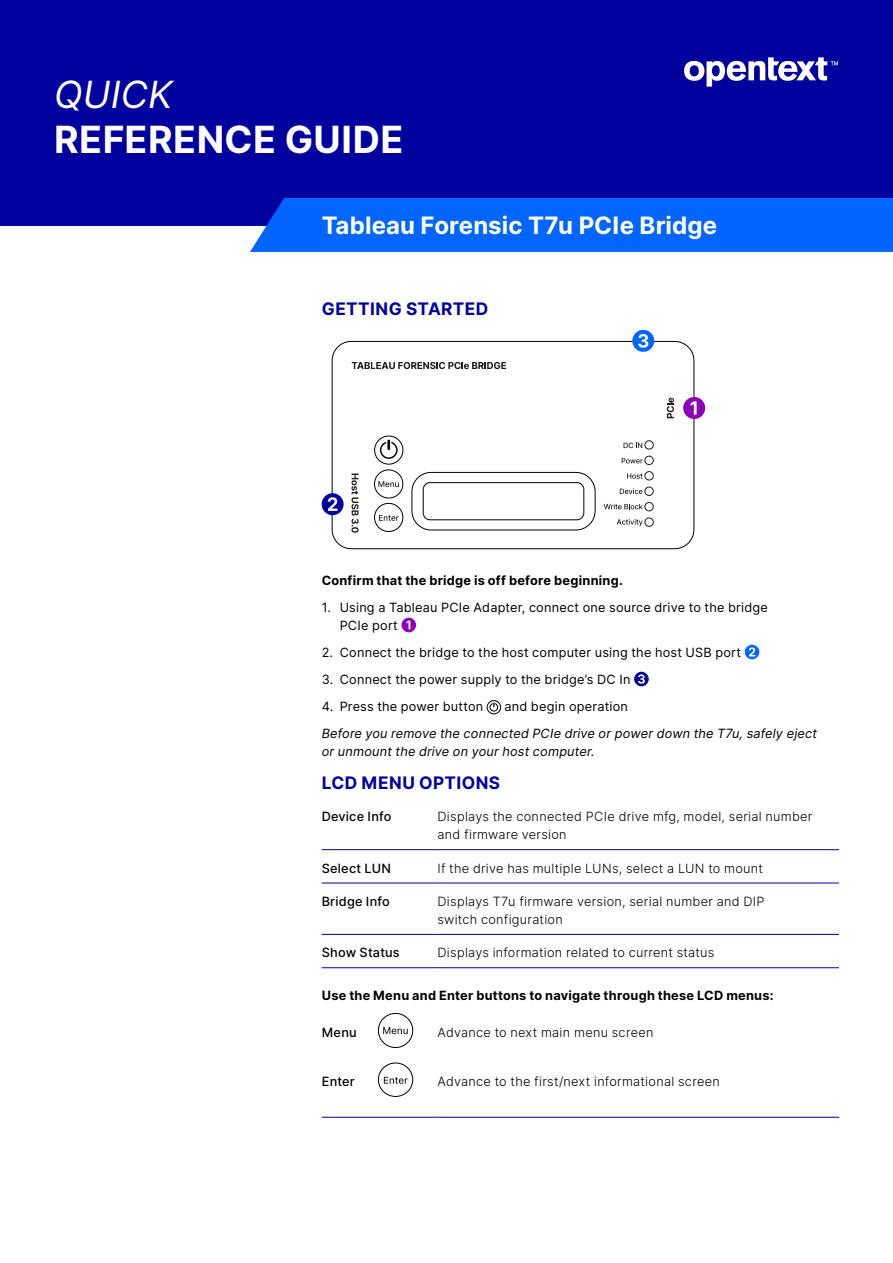
<style>
.page{position:relative;width:893px;height:1263px;background:#fff}
.page>*{position:absolute;margin:0;border:0;box-sizing:border-box;transform-origin:0 0}
.t1{font:700 37.5px/45px "Inter";letter-spacing:.015em;color:#fff}
.t2{font:700 24px "Inter";letter-spacing:.005em;color:#fff}
.Table_H1{font:700 17.25px "Inter";letter-spacing:.025em;color:#00009f}
.Table_Body{font:300 12.75px/18px "Inter";letter-spacing:.02em;color:#000}
.t3{font:12.75px/18px "Inter";letter-spacing:.015em;color:#000}
.Body{font:italic 12.75px/18px "Inter";letter-spacing:.01em;color:#000}
.Table_H1-2{font:700 12.75px "Inter";letter-spacing:.015em;color:#000}
.Table_H2{font:500 12.75px "Inter";letter-spacing:.015em;color:#000}
.Body-2{font:700 12.75px "Inter";letter-spacing:.02em;color:#000}
.s1{font-weight:400;font-style:italic}
</style>
<div class="page">
<div style="left:0;top:0;width:893px;height:225px;background:#00009f"></div>
<svg style="left:684px;top:57px;width:154px;height:30px"></svg>
<div style="left:250px;top:198px;width:643px;height:54px;background:#06f"></div>
<div style="left:332px;top:341px;width:362px;height:208px;border:1px solid #000;border-radius:19px"></div>
<div style="left:632px;top:330px;width:22px;height:22px;background:#06f;border-radius:50%"></div>
<svg style="left:638px;top:334px;width:10px;height:14px"></svg>
<div style="left:683px;top:397px;width:22px;height:22px;background:#8c00b5;border-radius:50%"></div>
<svg style="left:691px;top:401px;width:6px;height:14px"></svg>
<div style="left:322px;top:493px;width:22px;height:22px;background:#00009f;border-radius:50%"></div>
<svg style="left:328px;top:497px;width:9px;height:14px"></svg>
<div style="left:423px;top:482px;width:161px;height:38px;border:1px solid #000;border-radius:7px"></div>
<div style="left:411px;top:472px;width:184px;height:58px;border:1px solid #000;border-radius:19px"></div>
<div style="left:374px;top:469px;width:29px;height:29px;border:1px solid #000;border-radius:50%"></div>
<div style="left:374px;top:503px;width:29px;height:29px;border:1px solid #000;border-radius:50%"></div>
<svg style="left:378px;top:481px;width:21px;height:6px"></svg>
<svg style="left:379px;top:515px;width:20px;height:6px"></svg>
<svg style="left:351px;top:473px;width:8px;height:60px"></svg>
<div style="left:645px;top:440px;width:9px;height:9px;border:1px solid #1d1d1b;border-radius:50%"></div>
<div style="left:645px;top:456px;width:9px;height:9px;border:1px solid #1d1d1b;border-radius:50%"></div>
<div style="left:645px;top:518px;width:9px;height:9px;border:1px solid #1d1d1b;border-radius:50%"></div>
<div style="left:645px;top:502px;width:9px;height:9px;border:1px solid #1d1d1b;border-radius:50%"></div>
<div style="left:645px;top:487px;width:9px;height:9px;border:1px solid #1d1d1b;border-radius:50%"></div>
<div style="left:645px;top:471px;width:9px;height:9px;border:1px solid #1d1d1b;border-radius:50%"></div>
<svg style="left:623px;top:443px;width:19px;height:5px"></svg>
<svg style="left:622px;top:458px;width:21px;height:5px"></svg>
<svg style="left:627px;top:473px;width:15px;height:6px"></svg>
<svg style="left:620px;top:488px;width:22px;height:6px"></svg>
<svg style="left:604px;top:504px;width:39px;height:5px"></svg>
<svg style="left:617px;top:519px;width:26px;height:7px"></svg>
<svg style="left:352px;top:362px;width:154px;height:7px"></svg>
<svg style="left:667px;top:398px;width:7px;height:20px"></svg>
<div style="left:374px;top:436px;width:29px;height:29px;border:1px solid #000;border-radius:50%"></div>
<svg style="left:379px;top:440px;width:19px;height:20px"></svg>
<svg style="left:401px;top:618px;width:15px;height:14px"></svg>
<svg style="left:406px;top:620px;width:4px;height:9px"></svg>
<div style="left:745px;top:645px;width:14px;height:14px;background:#06f;border-radius:50%"></div>
<svg style="left:749px;top:647px;width:6px;height:9px"></svg>
<div style="left:634px;top:672px;width:15px;height:14px;background:#00009e;border-radius:50%"></div>
<svg style="left:638px;top:674px;width:7px;height:10px"></svg>
<div style="left:487px;top:700px;width:14px;height:14px;border:1px solid #000;border-radius:50%"></div>
<svg style="left:489px;top:702px;width:9px;height:10px"></svg>
<hr style="left:322px;top:849px;width:115px;height:1px;background:#00009f">
<hr style="left:322px;top:883px;width:115px;height:1px;background:#00009f">
<hr style="left:322px;top:934px;width:115px;height:1px;background:#00009f">
<hr style="left:322px;top:967px;width:115px;height:1px;background:#00009f">
<hr style="left:437px;top:849px;width:402px;height:1px;background:#00009f">
<hr style="left:437px;top:883px;width:402px;height:1px;background:#00009f">
<hr style="left:437px;top:934px;width:402px;height:1px;background:#00009f">
<hr style="left:437px;top:967px;width:402px;height:1px;background:#00009f">
<hr style="left:322px;top:1117px;width:56px;height:1px;background:#00009f">
<hr style="left:378px;top:1117px;width:59px;height:1px;background:#00009f">
<hr style="left:437px;top:1117px;width:402px;height:1px;background:#00009f">
<div style="left:378px;top:1013px;width:35px;height:35px;border:1px solid #000;border-radius:50%"></div>
<svg style="left:383px;top:1027px;width:25px;height:7px"></svg>
<div style="left:378px;top:1063px;width:35px;height:34px;border:1px solid #000;border-radius:50%"></div>
<svg style="left:384px;top:1077px;width:24px;height:7px"></svg>
<h1 class="t1" style="left:54px;top:71px;width:351px"><span class="s1">QUICK<br></span>REFERENCE GUIDE</h1>
<h2 class="t2" style="left:322px;top:208px;width:397px">Tableau Forensic T7u PCIe Bridge</h2>
<h3 class="Table_H1" style="left:322px;top:296px;width:168px">GETTING STARTED</h3>
<p class="Body-2" style="left:322px;top:571px;width:303px">Confirm that the bridge is off before beginning.</p>
<p class="t3" style="left:340px;top:598px;width:430px;text-indent:-18px">1. Using a Tableau PCIe Adapter, connect one source drive to the bridge<br>PCIe port</p>
<p class="t3" style="left:322px;top:643px;width:421px">2. Connect the bridge to the host computer using the host USB port</p>
<p class="t3" style="left:322px;top:670px;width:310px">3. Connect the power supply to the bridge’s DC In</p>
<p class="t3" style="left:322px;top:697px;width:163px">4. Press the power button</p>
<p class="t3" style="left:504px;top:697px;width:125px">and begin operation</p>
<p class="Body" style="left:322px;top:724px;width:497px">Before you remove the connected PCIe drive or power down the T7u, safely eject or unmount the drive on your host computer.</p>
<p class="Table_H1" style="left:322px;top:770px;width:180px">LCD MENU OPTIONS</p>
<p class="Table_H2" style="left:322px;top:807px;width:71px">Device Info</p>
<p class="Table_Body" style="left:437px;top:807px;width:376px">Displays the connected PCIe drive mfg, model, serial number and firmware version</p>
<p class="Table_H2" style="left:322px;top:859px;width:71px">Select LUN</p>
<p class="Table_Body" style="left:437px;top:859px;width:327px">If the drive has multiple LUNs, select a LUN to mount</p>
<p class="Table_H2" style="left:322px;top:892px;width:70px">Bridge Info</p>
<p class="Table_Body" style="left:437px;top:892px;width:329px">Displays T7u firmware version, serial number and DIP switch configuration</p>
<p class="Table_H2" style="left:322px;top:943px;width:80px">Show Status</p>
<p class="Table_Body" style="left:437px;top:943px;width:278px">Displays information related to current status</p>
<p class="Table_H1-2" style="left:322px;top:986px;width:453px">Use the Menu and Enter buttons to navigate through these LCD menus:</p>
<p class="Table_H2" style="left:322px;top:1022px;width:36px">Menu</p>
<p class="Table_Body" style="left:437px;top:1023px;width:217px">Advance to next main menu screen</p>
<p class="Table_H2" style="left:322px;top:1072px;width:34px">Enter</p>
<p class="Table_Body" style="left:437px;top:1072px;width:284px">Advance to the first/next informational screen</p>
</div>
